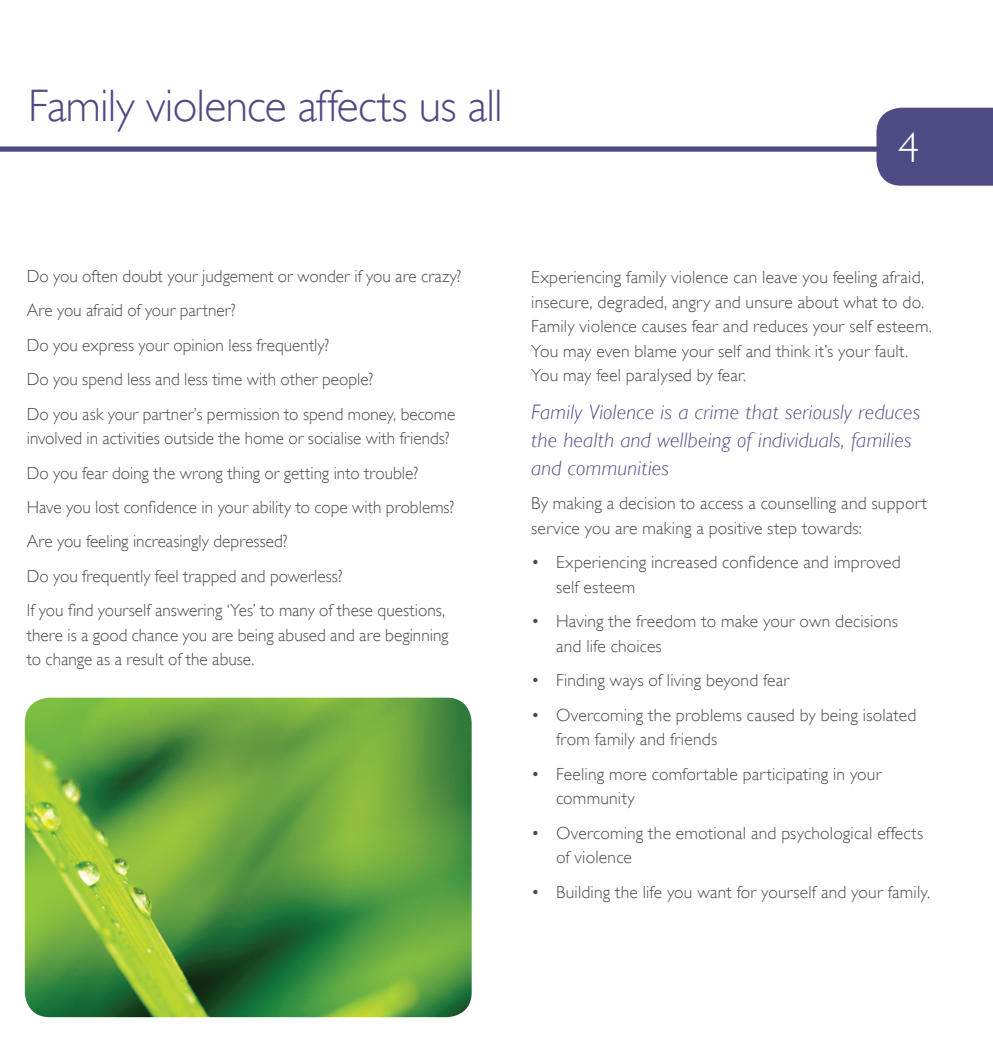
<style>
.page{position:relative;width:993px;height:1042px;background:#fff}
.page>*{position:absolute;margin:0;border:0;box-sizing:border-box;transform-origin:0 0}
.Big_Headings{font:300 45.5px "Gill Sans";letter-spacing:-.015em;color:#4d4a84}
.Big_Headings-2{font:300 42px "Gill Sans";color:#fff}
.Questions_sections{font:italic 300 21px/28px "Gill Sans";letter-spacing:.015em;color:#4d4a84}
.Copy{font:300 17.5px/24.5px "Gill Sans";letter-spacing:.005em;color:#4b4c4d}
</style>
<div class="page">
<div style="left:876px;top:108px;width:116px;height:78px;background:#4d4a84"></div>
<div style="left:0;top:146px;width:949px;height:6px;background:#4d4a84"></div>
<img style="left:25px;top:697px;width:446px;height:320px">
<p class="Big_Headings" style="left:28px;top:79px;width:476px">Family violence affects us all</p>
<p class="Big_Headings-2" style="left:897px;top:124px;width:22px">4</p>
<p class="Copy" style="left:27px;top:264px;width:436px">Do you often doubt your judgement or wonder if you are crazy?</p>
<p class="Copy" style="left:27px;top:298px;width:210px">Are you afraid of your partner?</p>
<p class="Copy" style="left:27px;top:333px;width:304px">Do you express your opinion less frequently?</p>
<p class="Copy" style="left:27px;top:367px;width:348px">Do you spend less and less time with other people?</p>
<p class="Copy" style="left:27px;top:401px;width:430px">Do you ask your partner’s permission to spend money, become involved in activities outside the home or socialise with friends?</p>
<p class="Copy" style="left:27px;top:460px;width:393px">Do you fear doing the wrong thing or getting into trouble?</p>
<p class="Copy" style="left:27px;top:495px;width:429px">Have you lost confidence in your ability to cope with problems?</p>
<p class="Copy" style="left:27px;top:529px;width:262px">Are you feeling increasingly depressed?</p>
<p class="Copy" style="left:27px;top:564px;width:317px">Do you frequently feel trapped and powerless?</p>
<p class="Copy" style="left:27px;top:598px;width:423px">If you find yourself answering ‘Yes’ to many of these questions, there is a good chance you are being abused and are beginning to change as a result of the abuse.</p>
<p class="Copy" style="left:531px;top:265px;width:402px">Experiencing family violence can leave you feeling afraid, insecure, degraded, angry and unsure about what to do.<br>Family violence causes fear and reduces your self esteem.<br>You may even blame your self and think it’s your fault.<br>You may feel paralysed by fear.</p>
<p class="Questions_sections" style="left:531px;top:398px;width:390px">Family Violence is a crime that seriously reduces the health and wellbeing of individuals, families and communities</p>
<p class="Copy" style="left:531px;top:491px;width:397px">By making a decision to access a counselling and support service you are making a positive step towards:</p>
<p class="Copy" style="left:556px;top:550px;width:346px;text-indent:-25px">• Experiencing increased confidence and improved self esteem</p>
<p class="Copy" style="left:556px;top:609px;width:343px;text-indent:-25px">• Having the freedom to make your own decisions and life choices</p>
<p class="Copy" style="left:531px;top:668px;width:259px">• Finding ways of living beyond fear</p>
<p class="Copy" style="left:556px;top:702px;width:362px;text-indent:-25px">• Overcoming the problems caused by being isolated from family and friends</p>
<p class="Copy" style="left:556px;top:761px;width:327px;text-indent:-25px">• Feeling more comfortable participating in your community</p>
<p class="Copy" style="left:556px;top:820px;width:369px;text-indent:-25px">• Overcoming the emotional and psychological effects of violence</p>
<p class="Copy" style="left:531px;top:879px;width:400px">• Building the life you want for yourself and your family.</p>
</div>
